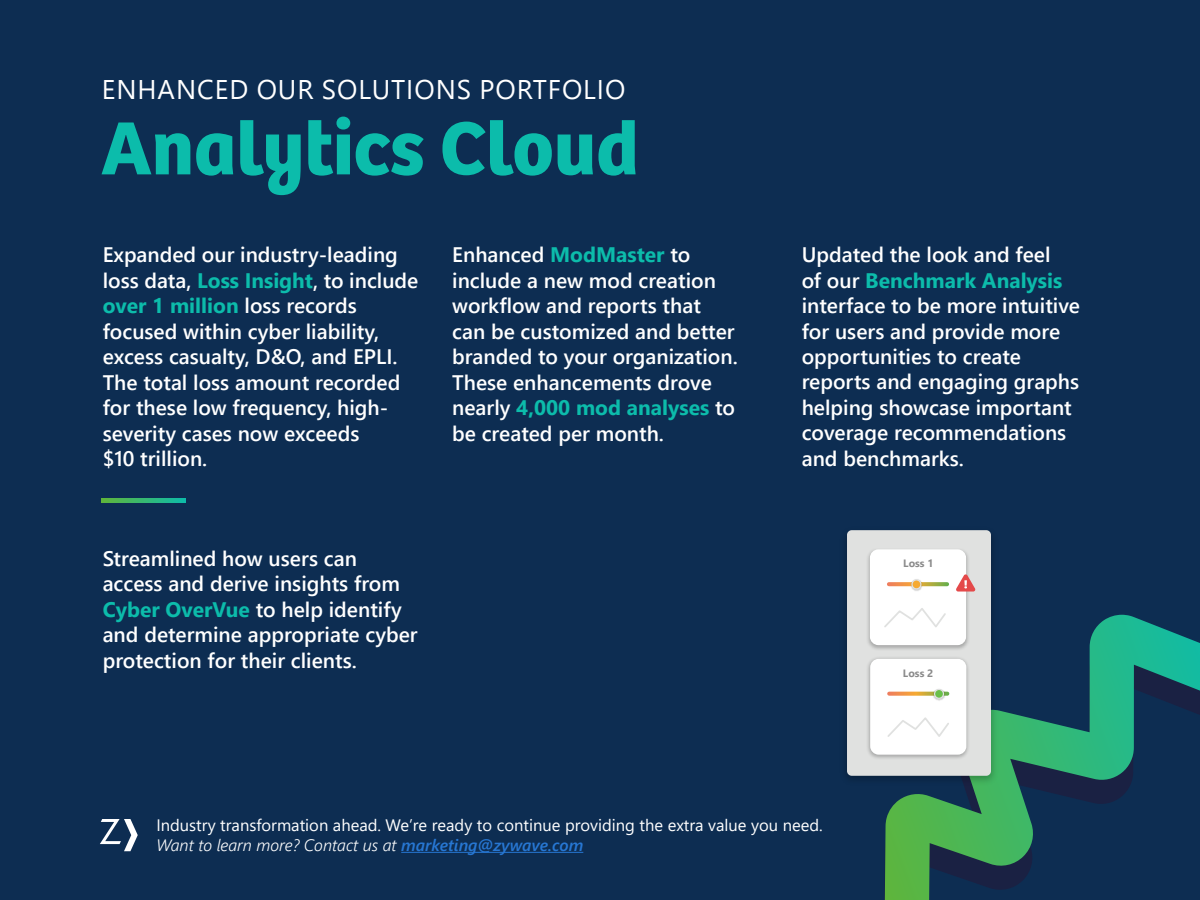
<style>
.page{position:relative;width:1200px;height:900px;background:#0d2d52}
.page>*{position:absolute;margin:0;border:0;box-sizing:border-box;transform-origin:0 0}
.t1{font:700 78px "Bree";color:#0cbcab}
.t2{font:27px "Segoe UI";letter-spacing:.035em;color:#fff}
.t3{font:600 21px/25.5px "Segoe UI";color:#fff}
.t4{font:16.5px/19.8px "Segoe UI";color:#fff}
.t5{font:700 10.65px "Segoe UI";color:#8b8b8b}
.s1{font-weight:700;color:#0cbcab}
.s2{font-weight:300;font-style:italic}
.s3{font-weight:600;font-style:italic;color:#2777d3}
</style>
<div class="page">
<hr style="left:401px;top:852px;width:182px;height:1px;background:#2777d3">
<svg style="left:885px;top:615px;width:315px;height:285px"></svg>
<svg style="left:100px;top:819px;width:38px;height:32px"></svg>
<svg style="left:102px;top:499px;width:83px;height:3px"></svg>
<img style="left:846px;top:530px;width:155px;height:259px">
<div style="left:847px;top:530px;width:144px;height:246px;background:#e0e1e0;border-radius:5px"></div>
<img style="left:867px;top:551px;width:102px;height:99px">
<div style="left:870px;top:549px;width:96px;height:96px;background:#fff;border-radius:8px"></div>
<img style="left:867px;top:657px;width:102px;height:102px">
<div style="left:870px;top:659px;width:96px;height:96px;background:#fff;border-radius:8px"></div>
<svg style="left:889px;top:692px;width:58px;height:4px"></svg>
<img style="left:933px;top:689px;width:13px;height:12px">
<div style="left:935px;top:689px;width:8px;height:9px;background:#6ac04a;border-radius:50%"></div>
<div style="left:934px;top:689px;width:10px;height:10px;border:1px solid #e0e1e0;border-radius:50%"></div>
<svg style="left:889px;top:582px;width:58px;height:4px"></svg>
<img style="left:910px;top:580px;width:13px;height:11px">
<svg style="left:912px;top:580px;width:9px;height:9px"></svg>
<div style="left:911px;top:579px;width:11px;height:11px;border:1px solid #e0e1e0;border-radius:50%"></div>
<svg style="left:884px;top:608px;width:62px;height:19px"></svg>
<svg style="left:888px;top:717px;width:61px;height:20px"></svg>
<svg style="left:956px;top:574px;width:20px;height:18px"></svg>
<p class="t2" style="left:102px;top:64px;width:525px">ENHANCED OUR SOLUTIONS PORTFOLIO</p>
<h1 class="t1" style="left:101px;top:87px;width:539px">Analytics Cloud</h1>
<p class="t3" style="left:103px;top:240px;width:317px">Expanded our industry-leading loss data, <span class="s1">Loss Insight</span>, to include <span class="s1">over 1 million</span> loss records focused within cyber liability, excess casualty, D&amp;O, and EPLI.<br>The total loss amount recorded for these low frequency, high&shy;severity cases now exceeds<br>$10 trillion.</p>
<p class="t3" style="left:103px;top:544px;width:316px">Streamlined how users can access and derive insights from<br><span class="s1">Cyber OverVue</span> to help identify and determine appropriate cyber protection for their clients.</p>
<p class="t3" style="left:452px;top:240px;width:287px">Enhanced <span class="s1">ModMaster</span> to include a new mod creation workflow and reports that can be customized and better branded to your organization.<br>These enhancements drove nearly <span class="s1">4,000 mod analyses</span> to be created per month.</p>
<p class="t3" style="left:802px;top:240px;width:280px">Updated the look and feel<br>of our <span class="s1">Benchmark Analysis </span>interface to be more intuitive for users and provide more opportunities to create reports and engaging graphs helping showcase important coverage recommendations and benchmarks.</p>
<p class="t5" style="left:903px;top:553px;width:32px">Loss 1</p>
<p class="t5" style="left:903px;top:663px;width:32px">Loss 2</p>
<p class="t4" style="left:156px;top:814px;width:668px">Industry transformation ahead. We’re ready to continue providing the extra value you need.<br><span class="s2">Want to learn more? Contact us at</span> <span class="s3">marketing@zywave.com</span></p>
</div>
